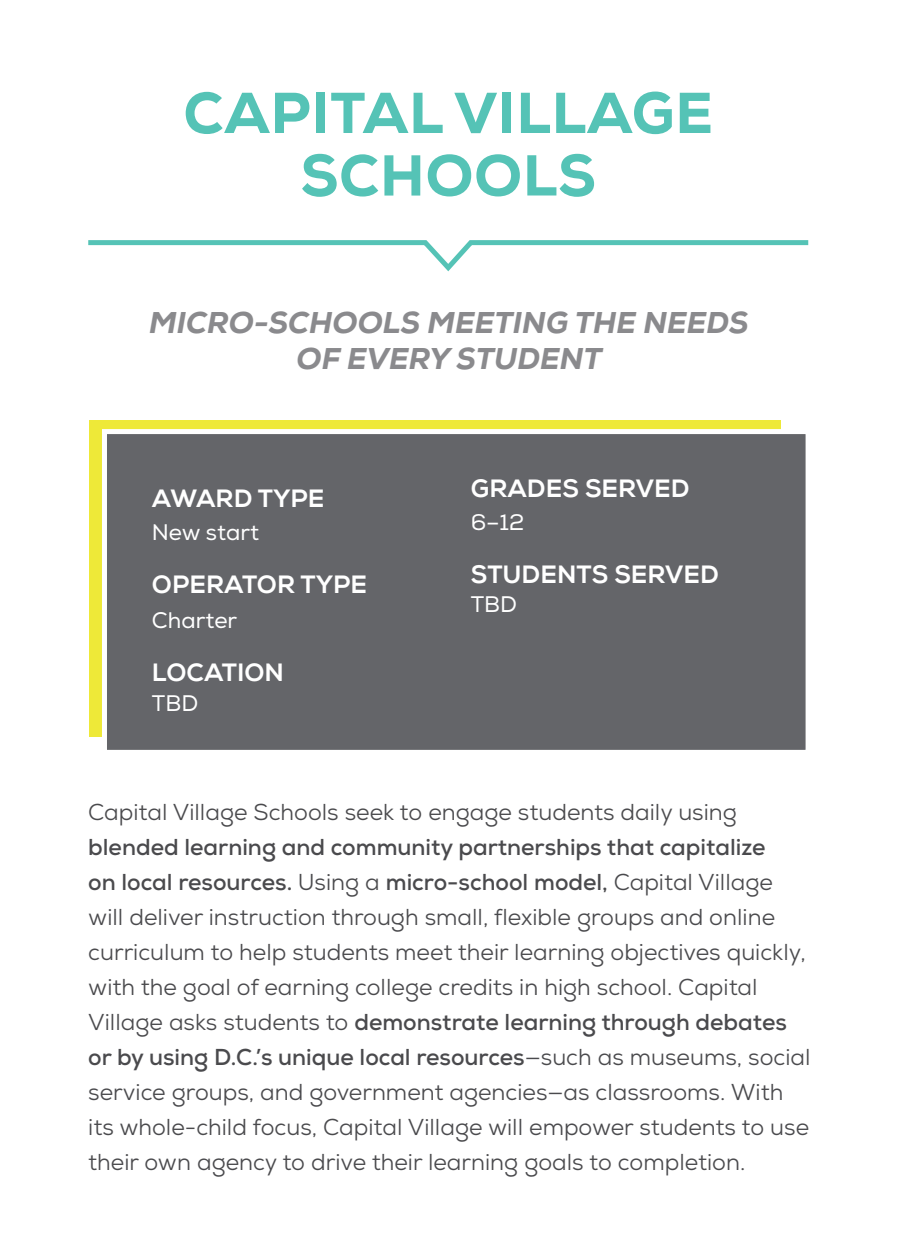
<style>
.page{position:relative;width:900px;height:1260px;background:#fff}
.page>*{position:absolute;margin:0;border:0;box-sizing:border-box;transform-origin:0 0}
.t1{font:800 57.5px/62.5px "Nexa";letter-spacing:.015em;color:#55c3b6;text-align:center}
.t2{font:italic 800 30px/36px "Nexa";color:#8a8a8d;text-align:center}
.t3{font:800 25px "Nexa";color:#fff}
.t4{font:23px/35px "Nexa";color:#4a4a4d}
.t5{font:22.5px "Nexa";color:#fff}
.s1{font-weight:700}
</style>
<div class="page">
<svg style="left:88px;top:240px;width:721px;height:32px"></svg>
<div style="left:90px;top:420px;width:691px;height:316px;background:#eee938"></div>
<div style="left:102px;top:429px;width:709px;height:326px;background:#646569;border:5px solid #fff"></div>
<h1 class="t1" style="left:184px;top:82px;width:531px">CAPITAL VILLAGE<br>SCHOOLS</h1>
<h2 class="t2" style="left:149px;top:305px;width:601px">MICRO-SCHOOLS MEETING THE NEEDS<br>OF EVERY STUDENT</h2>
<p class="t3" style="left:152px;top:483px;width:174px">AWARD TYPE</p>
<p class="t5" style="left:152px;top:518px;width:108px">New start</p>
<p class="t3" style="left:152px;top:569px;width:217px">OPERATOR TYPE</p>
<p class="t5" style="left:152px;top:607px;width:87px">Charter</p>
<p class="t3" style="left:152px;top:657px;width:134px">LOCATION</p>
<p class="t5" style="left:152px;top:689px;width:48px">TBD</p>
<p class="t3" style="left:471px;top:473px;width:220px">GRADES SERVED</p>
<p class="t5" style="left:471px;top:508px;width:55px">6–12</p>
<p class="t3" style="left:471px;top:559px;width:250px">STUDENTS SERVED</p>
<p class="t5" style="left:471px;top:591px;width:48px">TBD</p>
<p class="t4" style="left:88px;top:795px;width:650px">Capital Village Schools seek to engage students daily using</p>
<p class="t4" style="left:88px;top:830px;width:724px"><span class="s1">blended learning and community partnerships that capitalize<br>on local resources.</span> Using a <span class="s1">micro-school model,</span> Capital Village will deliver instruction through small, flexible groups and online curriculum to help students meet their learning objectives quickly, with the goal of earning college credits in high school. Capital Village asks students to <span class="s1">demonstrate learning through debates or by using D.C.’s unique local resources</span>—such as museums, social service groups, and government agencies—as classrooms. With its whole-child focus, Capital Village will empower students to use their own agency to drive their learning goals to completion.</p>
</div>
